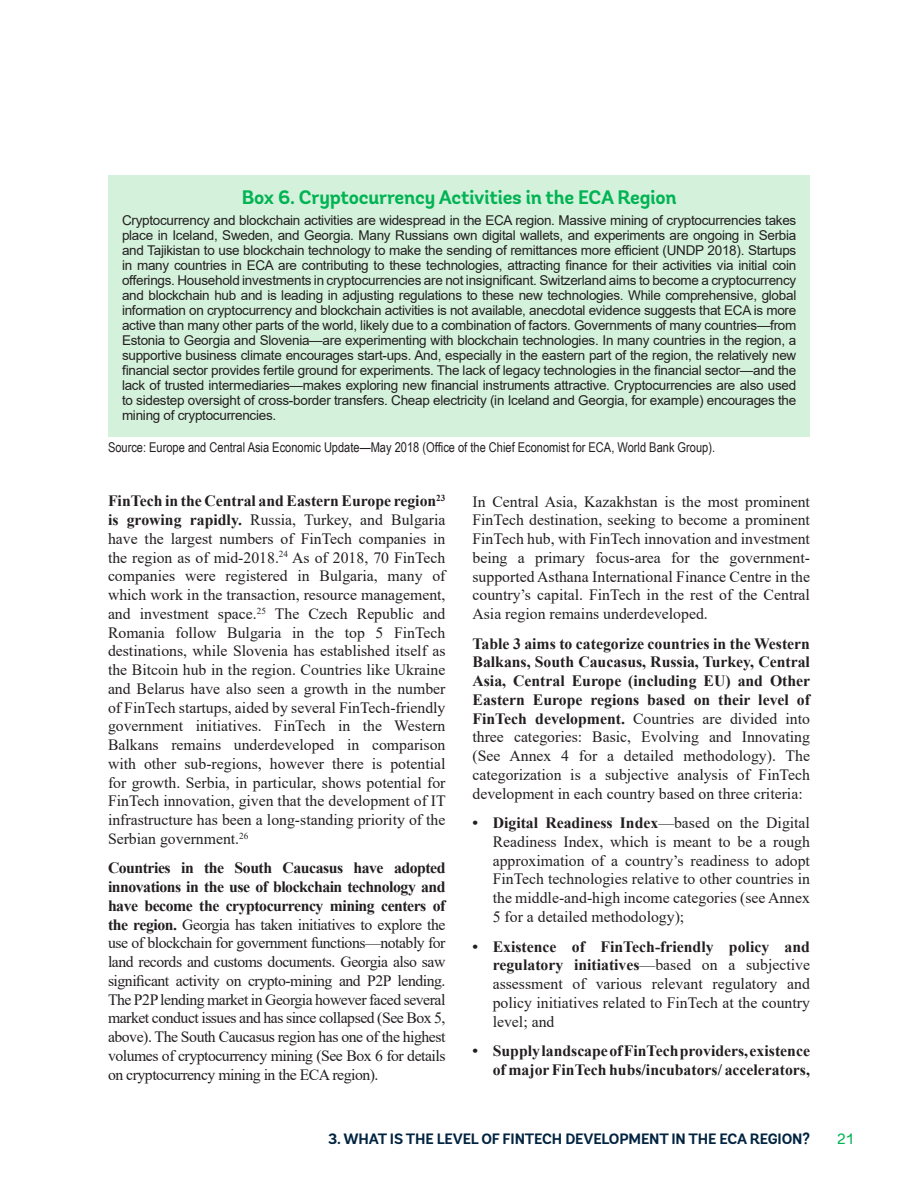
<style>
.page{position:relative;width:918px;height:1188px;background:#fff}
.page>*{position:absolute;margin:0;border:0;box-sizing:border-box;transform-origin:0 0}
.Subhead_2{font:700 19.5px "Andes";letter-spacing:-.01em;color:#00b353}
.Body_Text_1{font:15.75px/18.8px "Times New Roman";color:#231f20;text-align:justify}
.t1{font:700 15.75px/18.8px "Times New Roman";color:#231f20;text-align:right}
._6_-_FolioRight_Gree{font:700 15px "Andes";letter-spacing:-.01em;color:#002340}
.t2{font:15px "Andes";color:#00b353}
.Body_Text_1-2{font:13.5px/15px "Arial";letter-spacing:-.02em;color:#231f20;text-align:justify}
.Footnote_text{font:13.5px "Arial Narrow";color:#231f20}
.s1{font-weight:700}
</style>
<div class="page">
<div style="left:109px;top:176px;width:701px;height:261px;background:#d4f1db"></div>
<p class="Subhead_2" style="left:242px;top:185px;width:436px">Box 6. Cryptocurrency Activities in the ECA Region</p>
<p class="Body_Text_1-2" style="left:122px;top:213px;width:676px">Cryptocurrency and blockchain activities are widespread in the ECA region. Massive mining of cryptocurrencies takes place in Iceland, Sweden, and Georgia. Many Russians own digital wallets, and experiments are ongoing in Serbia and Tajikistan to use blockchain technology to make the sending of remittances more efficient (UNDP 2018). Startups in many countries in ECA are contributing to these technologies, attracting finance for their activities via initial coin offerings. Household investments in cryptocurrencies are not insignificant. Switzerland aims to become a cryptocurrency and blockchain hub and is leading in adjusting regulations to these new technologies. While comprehensive, global information on cryptocurrency and blockchain activities is not available, anecdotal evidence suggests that ECA is more active than many other parts of the world, likely due to a combination of factors. Governments of many countries—from Estonia to Georgia and Slovenia—are experimenting with blockchain technologies. In many countries in the region, a supportive business climate encourages start-ups. And, especially in the eastern part of the region, the relatively new financial sector provides fertile ground for experiments. The lack of legacy technologies in the financial sector—and the lack of trusted intermediaries—makes exploring new financial instruments attractive. Cryptocurrencies are also used to sidestep oversight of cross-border transfers. Cheap electricity (in Iceland and Georgia, for example) encourages the mining of cryptocurrencies.</p>
<p class="Footnote_text" style="left:108px;top:437px;width:609px">Source: Europe and Central Asia Economic Update—May 2018 (Office of the Chief Economist for ECA, World Bank Group).</p>
<p class="Body_Text_1" style="left:108px;top:491px;width:339px"><span class="s1">FinTech in the Central and Eastern Europe region</span><sup>23 </sup><span class="s1">is growing rapidly.</span> Russia, Turkey, and Bulgaria have the largest numbers of FinTech companies in the region as of mid-2018.<sup>24</sup> As of 2018, 70 FinTech companies were registered in Bulgaria, many of which work in the transaction, resource management, and investment space.<sup>25</sup> The Czech Republic and Romania follow Bulgaria in the top 5 FinTech destinations, while Slovenia has established itself as the Bitcoin hub in the region. Countries like Ukraine and Belarus have also seen a growth in the number of FinTech startups, aided by several FinTech-friendly government initiatives. FinTech in the Western Balkans remains underdeveloped in comparison with other sub-regions, however there is potential for growth. Serbia, in particular, shows potential for FinTech innovation, given that the development of IT infrastructure has been a long-standing priority of the Serbian government.<sup>26</sup></p>
<p class="Body_Text_1" style="left:108px;top:858px;width:339px"><span class="s1">Countries in the South Caucasus have adopted innovations in the use of blockchain technology and have become the cryptocurrency mining centers of the region.</span> Georgia has taken initiatives to explore the use of blockchain for government functions—notably for land records and customs documents. Georgia also saw significant activity on crypto-mining and P2P lending.<br>The P2P lending market in Georgia however faced several market conduct issues and has since collapsed (See Box 5, above). The South Caucasus region has one of the highest volumes of cryptocurrency mining (See Box 6 for details on cryptocurrency mining in the ECA region).</p>
<p class="Body_Text_1" style="left:472px;top:491px;width:339px">In Central Asia, Kazakhstan is the most prominent FinTech destination, seeking to become a prominent FinTech hub, with FinTech innovation and investment being a primary focus-area for the government&shy;supported Asthana International Finance Centre in the country’s capital. FinTech in the rest of the Central Asia region remains underdeveloped.</p>
<p class="Body_Text_1" style="left:472px;top:634px;width:339px"><span class="s1">Table 3 aims to categorize countries in the Western Balkans, South Caucasus, Russia, Turkey, Central Asia, Central Europe (including EU) and Other Eastern Europe regions based on their level of FinTech development.</span> Countries are divided into three categories: Basic, Evolving and Innovating (See Annex 4 for a detailed methodology). The categorization is a subjective analysis of FinTech development in each country based on three criteria:</p>
<p class="Body_Text_1" style="left:493px;top:813px;width:319px;text-indent:-20px"><span class="s1">• Digital Readiness Index</span>—based on the Digital Readiness Index, which is meant to be a rough approximation of a country’s readiness to adopt FinTech technologies relative to other countries in the middle-and-high income categories (see Annex 5 for a detailed methodology);</p>
<p class="Body_Text_1" style="left:493px;top:936px;width:319px;text-indent:-20px"><span class="s1">• Existence of FinTech-friendly policy and regulatory initiatives</span>—based on a subjective assessment of various relevant regulatory and policy initiatives related to FinTech at the country level; and</p>
<p class="t1" style="left:472px;top:1041px;width:339px">• Supply landscape of FinTech providers, existence of major FinTech hubs/incubators/ accelerators,</p>
<p class="_6_-_FolioRight_Gree" style="left:328px;top:1129px;width:483px">3. WHAT IS THE LEVEL OF FINTECH DEVELOPMENT IN THE ECA REGION?</p>
<p class="t2" style="left:837px;top:1129px;width:18px">21</p>
</div>
